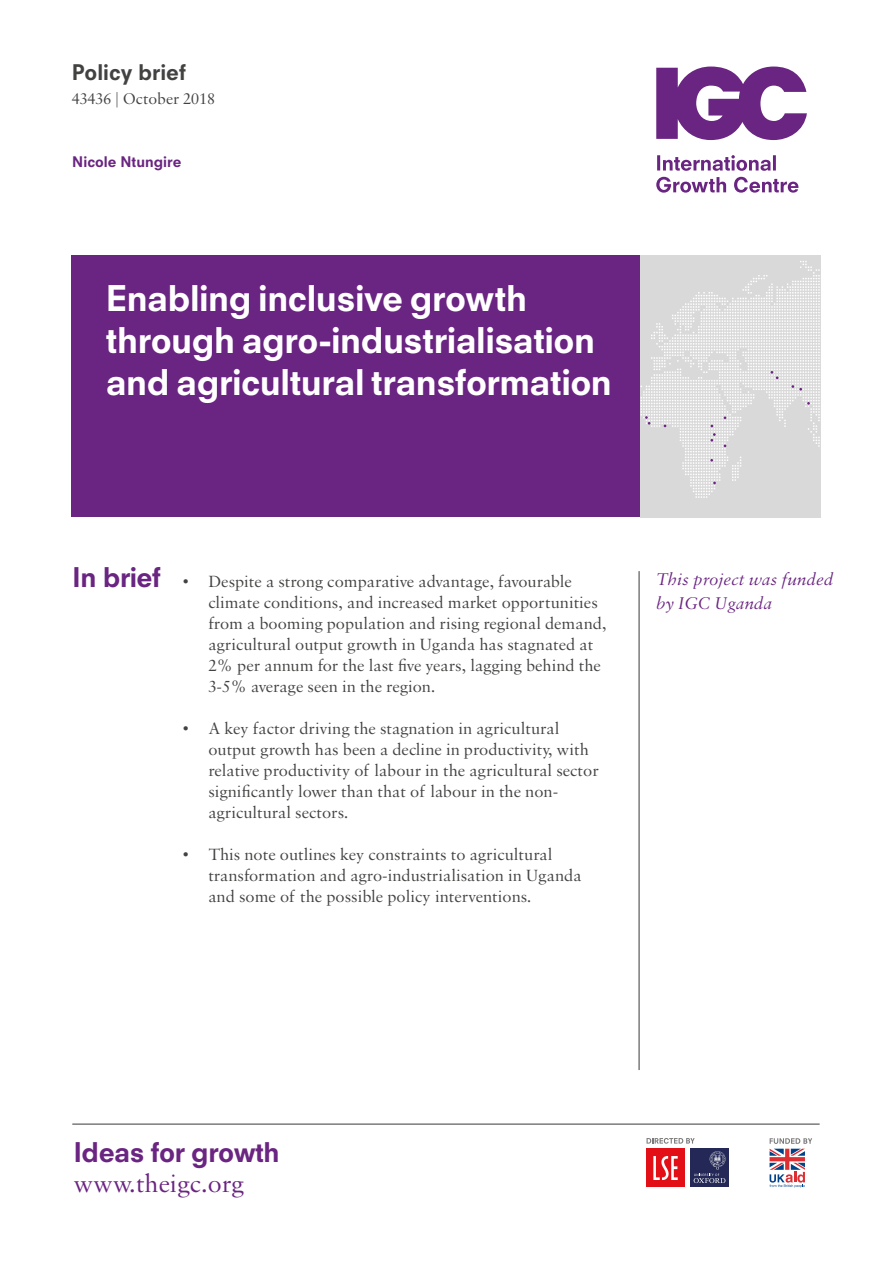
<style>
.page{position:relative;width:893px;height:1263px;background:#fff}
.page>*{position:absolute;margin:0;border:0;box-sizing:border-box;transform-origin:0 0}
.t1{font:800 34.5px/42px "Neuzeit SLT Std";letter-spacing:-.015em;color:#fff}
.t2{font:800 26.4px "Neuzeit SLT Std";letter-spacing:-.02em;color:#6a2481}
.t3{font:26.4px "Sabon MT Std";color:#6a2481}
.t4{font:800 21px "Neuzeit SLT Std";color:#424241}
.t5{font:italic 18px/24px "Sabon MT Std";color:#6a2481}
.t6{font:17.25px/21px "Sabon MT Std";color:#424241}
.t7{font:16.65px "Sabon MT Std";color:#424241}
.t8{font:800 14.25px "Neuzeit SLT Std";color:#6a2481}
</style>
<div class="page">
<svg style="left:646px;top:1138px;width:49px;height:6px"></svg>
<div style="left:646px;top:1148px;width:39px;height:39px;background:#e30f17"></div>
<svg style="left:653px;top:1156px;width:25px;height:24px"></svg>
<div style="left:690px;top:1148px;width:39px;height:39px;background:#232856"></div>
<svg style="left:694px;top:1151px;width:31px;height:32px"></svg>
<svg style="left:769px;top:1138px;width:43px;height:50px"></svg>
<div style="left:72px;top:255px;width:570px;height:262px;background:#6a2481"></div>
<svg style="left:656px;top:67px;width:151px;height:73px"></svg>
<svg style="left:656px;top:177px;width:142px;height:16px"></svg>
<svg style="left:657px;top:155px;width:119px;height:16px"></svg>
<hr style="left:72px;top:1124px;width:748px;height:1px;background:#3a3938">
<hr style="left:639px;top:571px;width:1px;height:499px;background:#3a3938">
<div style="left:641px;top:255px;width:180px;height:262px;background:#d8d9d8"></div>
<svg style="left:640px;top:255px;width:180px;height:246px"></svg>
<p class="t4" style="left:72px;top:59px;width:116px">Policy brief</p>
<p class="t7" style="left:72px;top:88px;width:145px">43436 | October 2018</p>
<p class="t8" style="left:72px;top:153px;width:111px">Nicole Ntungire</p>
<h1 class="t1" style="left:106px;top:277px;width:508px">Enabling inclusive growth through agro-industrialisation and agricultural transformation</h1>
<h2 class="t2" style="left:72px;top:561px;width:90px">In brief</h2>
<p class="t6" style="left:208px;top:571px;width:400px;text-indent:-26px">• Despite a strong comparative advantage, favourable climate conditions, and increased market opportunities from a booming population and rising regional demand, agricultural output growth in Uganda has stagnated at 2% per annum for the last five years, lagging behind the 3-5% average seen in the region.</p>
<p class="t6" style="left:208px;top:717px;width:392px;text-indent:-26px">• A key factor driving the stagnation in agricultural output growth has been a decline in productivity, with relative productivity of labour in the agricultural sector significantly lower than that of labour in the non&shy;agricultural sectors.</p>
<p class="t6" style="left:208px;top:843px;width:375px;text-indent:-26px">• This note outlines key constraints to agricultural transformation and agro-industrialisation in Uganda and some of the possible policy interventions.</p>
<p class="t5" style="left:656px;top:566px;width:179px">This project was funded by IGC Uganda</p>
<h2 class="t2" style="left:73px;top:1136px;width:208px">Ideas for growth</h2>
<h2 class="t3" style="left:73px;top:1167px;width:172px">www.theigc.org</h2>
</div>
